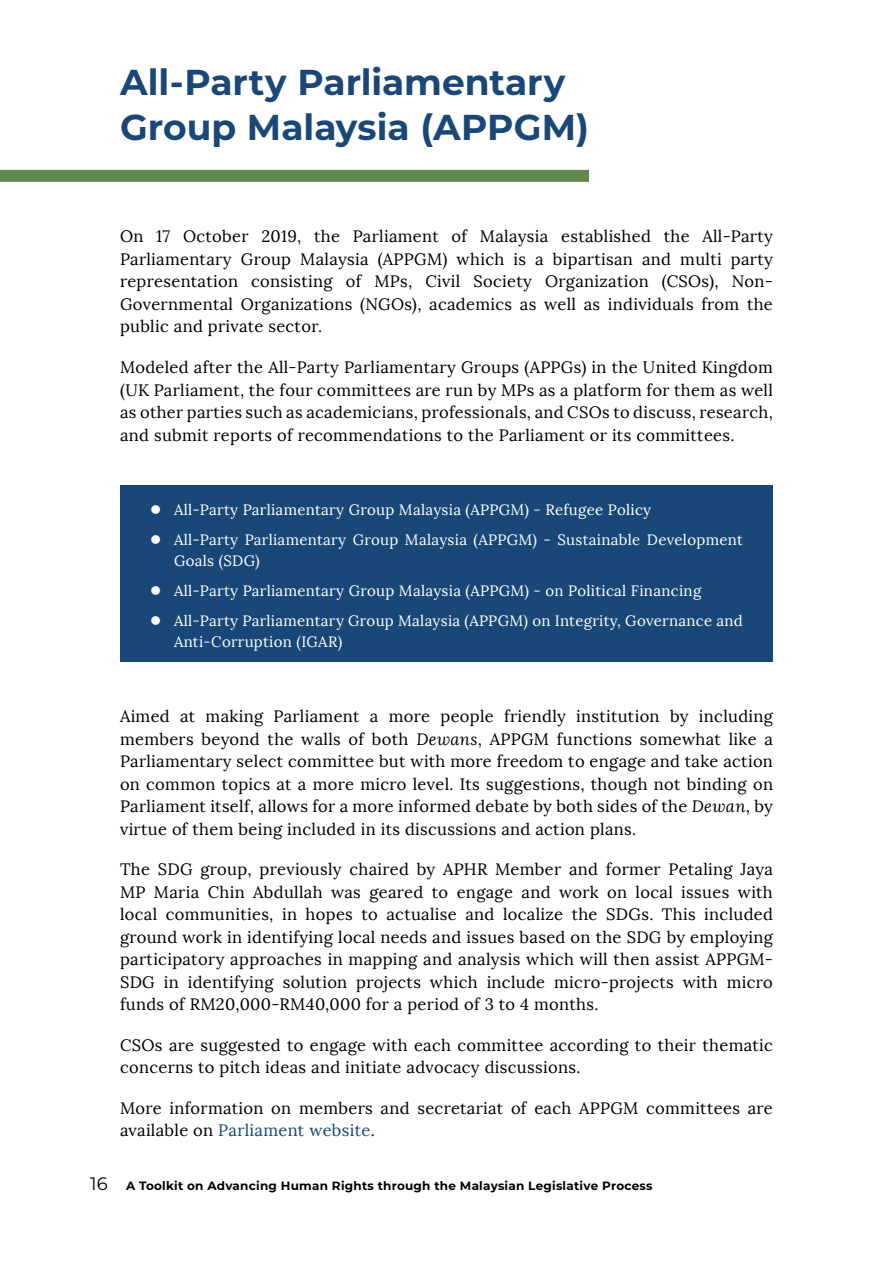
<style>
.page{position:relative;width:893px;height:1263px;background:#fff}
.page>*{position:absolute;margin:0;border:0;box-sizing:border-box;transform-origin:0 0}
.t1{font:700 36px/45px "Montserrat";letter-spacing:-.005em;color:#194778}
.t2{font:16.5px/22.5px "Lora";letter-spacing:.02em;color:#000;text-align:justify}
.t3{font:15px/30px "Lora";letter-spacing:.02em;color:#fff}
.t4{font:700 12px "Montserrat";letter-spacing:.02em;color:#000}
.s1{font-style:italic}
.s2{color:#194778}
.s3{font-weight:400;font-size:18px}
</style>
<div class="page">
<div style="left:0;top:170px;width:589px;height:12px;background:#5f894f"></div>
<div style="left:120px;top:485px;width:653px;height:177px;background:#194778"></div>
<h1 class="t1" style="left:120px;top:58px;width:470px">All-Party Parliamentary<br>Group Malaysia (APPGM)</h1>
<p class="t2" style="left:120px;top:225px;width:654px">On 17 October 2019, the Parliament of Malaysia established the All-Party Parliamentary Group Malaysia (APPGM) which is a bipartisan and multi party representation consisting of MPs, Civil Society Organization (CSOs), Non-Governmental Organizations (NGOs), academics as well as individuals from the public and private sector.</p>
<p class="t2" style="left:120px;top:356px;width:654px">Modeled after the All-Party Parliamentary Groups (APPGs) in the United Kingdom (UK Parliament, the four committees are run by MPs as a platform for them as well as other parties such as academicians, professionals, and CSOs to discuss, research, and submit reports of recommendations to the Parliament or its committees.</p>
<p class="t3" style="left:174px;top:494px;width:570px">All-Party Parliamentary Group Malaysia (APPGM) - Refugee Policy<br>All-Party Parliamentary Group Malaysia (APPGM) - Sustainable Development</p>
<p class="t3" style="left:174px;top:545px;width:570px">Goals (SDG)<br>All-Party Parliamentary Group Malaysia (APPGM) - on Political Financing<br>All-Party Parliamentary Group Malaysia (APPGM) on Integrity, Governance and</p>
<p class="t3" style="left:174px;top:626px;width:170px">Anti-Corruption (IGAR)</p>
<p class="t2" style="left:120px;top:705px;width:654px">Aimed at making Parliament a more people friendly institution by including members beyond the walls of both <span class="s1">Dewans</span>, APPGM functions somewhat like a Parliamentary select committee but with more freedom to engage and take action on common topics at a more micro level. Its suggestions, though not binding on Parliament itself, allows for a more informed debate by both sides of the <span class="s1">Dewan</span>, by virtue of them being included in its discussions and action plans.</p>
<p class="t2" style="left:120px;top:858px;width:654px">The SDG group, previously chaired by APHR Member and former Petaling Jaya MP Maria Chin Abdullah was geared to engage and work on local issues with local communities, in hopes to actualise and localize the SDGs. This included ground work in identifying local needs and issues based on the SDG by employing participatory approaches in mapping and analysis which will then assist APPGM-SDG in identifying solution projects which include micro-projects with micro funds of RM20,000-RM40,000 for a period of 3 to 4 months.</p>
<p class="t2" style="left:120px;top:1034px;width:654px">CSOs are suggested to engage with each committee according to their thematic concerns to pitch ideas and initiate advocacy discussions.</p>
<p class="t2" style="left:120px;top:1097px;width:654px">More information on members and secretariat of each APPGM committees are available on <span class="s2">Parliament website</span>.</p>
<p class="t4" style="left:90px;top:1177px;width:564px"><span class="s3">16</span> A Toolkit on Advancing Human Rights through the Malaysian Legislative Process</p>
</div>
